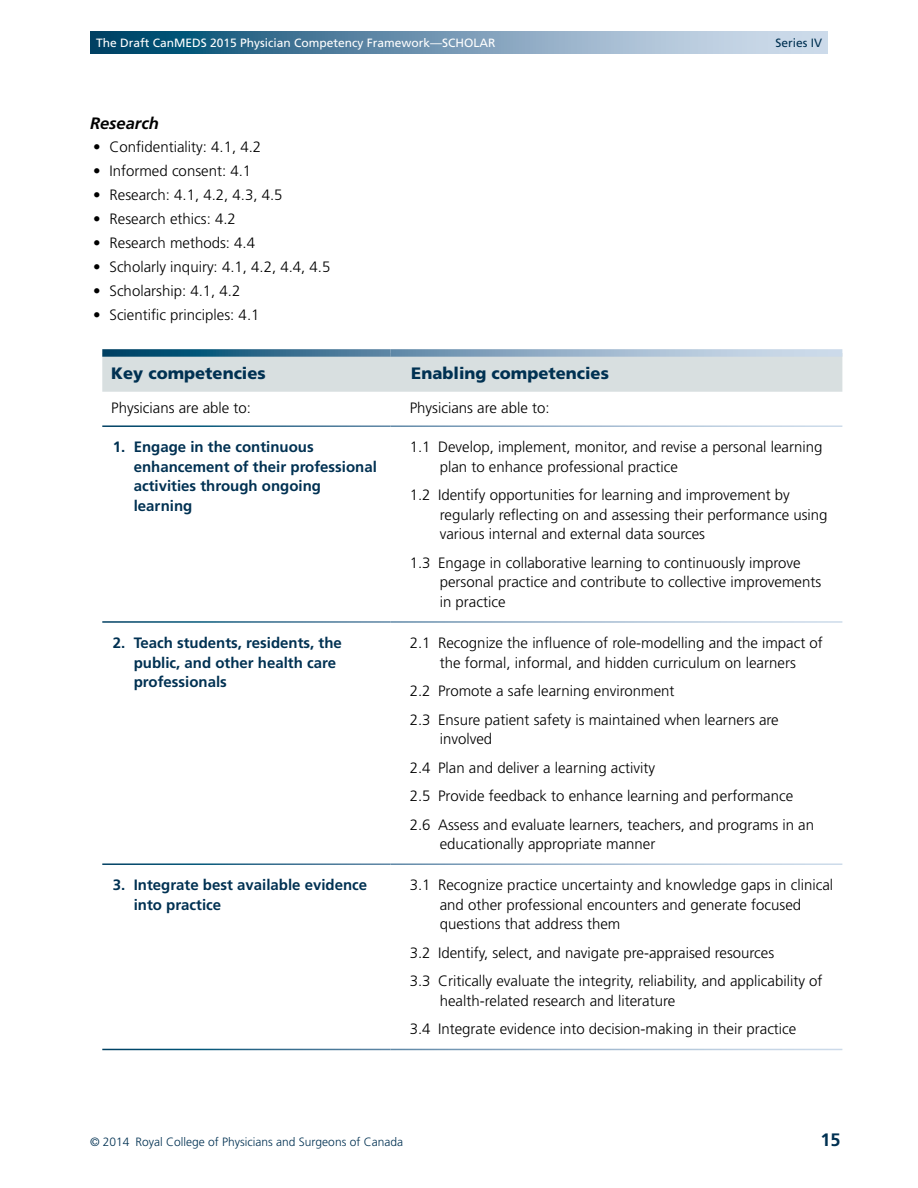
<style>
.page{position:relative;width:918px;height:1188px;background:#fff}
.page>*{position:absolute;margin:0;border:0;box-sizing:border-box;transform-origin:0 0}
.t1{font:700 18px "Frutiger LT Std";color:#003152}
.t2{font:900 16.5px "Frutiger LT Std";color:#003152}
.t3{font:italic 700 16.5px "Frutiger LT Std";color:#000}
.t4{font:300 15px/19.5px "Frutiger LT Std";color:#000}
.t5{font:700 15px/19.5px "Frutiger LT Std";color:#003152}
.t6{font:12px "Frutiger LT Std";color:#fff}
.t7{font:300 12px "Frutiger LT Std";color:#003152}
.t8{font:12px "Frutiger LT Std";color:#003152}
</style>
<div class="page">
<svg style="left:90px;top:32px;width:738px;height:22px;background:#6f96b1"></svg>
<div style="left:102px;top:357px;width:740px;height:35px;background:#d8dfe0"></div>
<svg style="left:102px;top:349px;width:288px;height:8px;background:#306a8a"></svg>
<svg style="left:390px;top:349px;width:452px;height:8px;background:#a4bbd0"></svg>
<p class="t6" style="left:96px;top:36px;width:401px">The Draft CanMEDS 2015 Physician Competency Framework—SCHOLAR</p>
<p class="t8" style="left:776px;top:36px;width:48px">Series IV</p>
<p class="t3" style="left:90px;top:114px;width:70px">Research</p>
<p class="t4" style="left:93px;top:137px;width:170px">• Confidentiality: 4.1, 4.2</p>
<p class="t4" style="left:93px;top:161px;width:160px">• Informed consent: 4.1</p>
<p class="t4" style="left:93px;top:185px;width:191px">• Research: 4.1, 4.2, 4.3, 4.5</p>
<p class="t4" style="left:93px;top:209px;width:144px">• Research ethics: 4.2</p>
<p class="t4" style="left:93px;top:233px;width:164px">• Research methods: 4.4</p>
<p class="t4" style="left:93px;top:257px;width:239px">• Scholarly inquiry: 4.1, 4.2, 4.4, 4.5</p>
<p class="t4" style="left:93px;top:281px;width:149px">• Scholarship: 4.1, 4.2</p>
<p class="t4" style="left:93px;top:305px;width:168px">• Scientific principles: 4.1</p>
<p class="t2" style="left:111px;top:363px;width:156px">Key competencies</p>
<p class="t2" style="left:411px;top:363px;width:199px">Enabling competencies</p>
<p class="t4" style="left:111px;top:398px;width:141px">Physicians are able to:</p>
<p class="t4" style="left:410px;top:398px;width:141px">Physicians are able to:</p>
<p class="t5" style="left:134px;top:438px;width:245px;text-indent:-21px">1. Engage in the continuous enhancement of their professional activities through ongoing learning</p>
<p class="t4" style="left:440px;top:438px;width:384px;text-indent:-30px">1.1 Develop, implement, monitor, and revise a personal learning plan to enhance professional practice</p>
<p class="t4" style="left:440px;top:486px;width:389px;text-indent:-30px">1.2 Identify opportunities for learning and improvement by regularly reflecting on and assessing their performance using various internal and external data sources</p>
<p class="t4" style="left:440px;top:553px;width:383px;text-indent:-30px">1.3 Engage in collaborative learning to continuously improve personal practice and contribute to collective improvements in practice</p>
<p class="t5" style="left:134px;top:633px;width:210px;text-indent:-21px">2. Teach students, residents, the public, and other health care professionals</p>
<p class="t4" style="left:410px;top:634px;width:415px;text-align:center">2.1 Recognize the influence of role-modelling and the impact of the formal, informal, and hidden curriculum on learners</p>
<p class="t4" style="left:410px;top:677px;width:370px;line-height:28.5px">2.2 Promote a safe learning environment<br>2.3 Ensure patient safety is maintained when learners are</p>
<p class="t4" style="left:410px;top:725px;width:406px;line-height:28.5px;text-indent:30px">involved<br>2.4 Plan and deliver a learning activity<br>2.5 Provide feedback to enhance learning and performance 2.6 Assess and evaluate learners, teachers, and programs in an</p>
<p class="t4" style="left:440px;top:835px;width:217px">educationally appropriate manner</p>
<p class="t5" style="left:134px;top:876px;width:235px;text-indent:-21px">3. Integrate best available evidence into practice</p>
<p class="t4" style="left:440px;top:876px;width:395px;text-indent:-30px">3.1 Recognize practice uncertainty and knowledge gaps in clinical and other professional encounters and generate focused questions that address them</p>
<p class="t4" style="left:410px;top:939px;width:414px;line-height:28.5px">3.2 Identify, select, and navigate pre-appraised resources<br>3.3 Critically evaluate the integrity, reliability, and applicability of</p>
<p class="t4" style="left:410px;top:987px;width:388px;line-height:28.5px;text-indent:30px">health-related research and literature<br>3.4 Integrate evidence into decision-making in their practice</p>
<p class="t7" style="left:90px;top:1135px;width:315px">© 2014 Royal College of Physicians and Surgeons of Canada</p>
<p class="t1" style="left:821px;top:1129px;width:22px">15</p>
</div>
